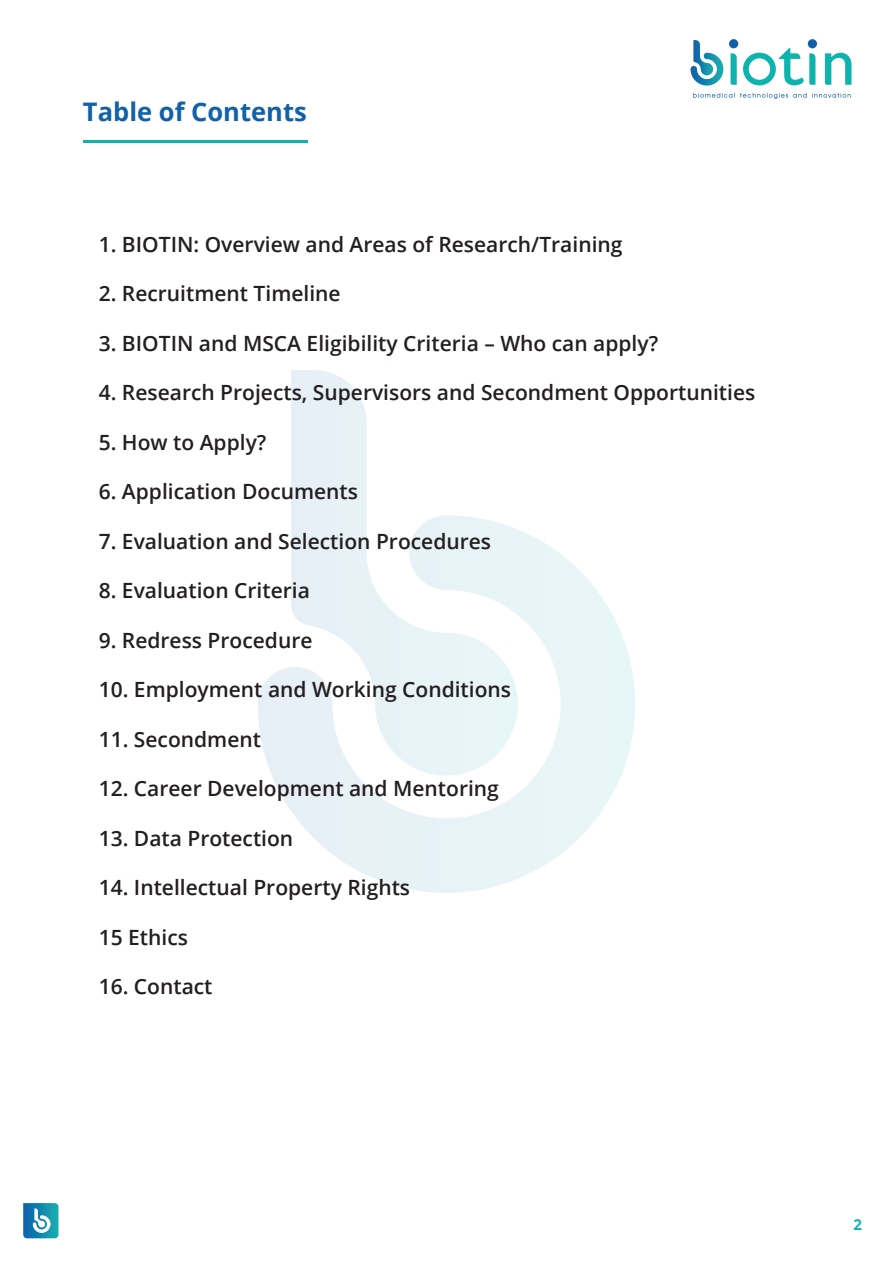
<style>
.page{position:relative;width:893px;height:1263px;background:#fff}
.page>*{position:absolute;margin:0;border:0;box-sizing:border-box;transform-origin:0 0}
.t1{font:700 25.5px "Open Sans";color:#1161aa}
.t2{font:600 21px "Open Sans";color:#231f20}
.t3{font:700 15px "Open Sans";color:#0db3ad}
</style>
<div class="page">
<svg style="left:258px;top:530px;width:377px;height:363px"></svg>
<svg style="left:291px;top:370px;width:227px;height:406px"></svg>
<hr style="left:83px;top:140px;width:224px;height:3px;background:#0db3ad">
<svg style="left:693px;top:93px;width:158px;height:6px"></svg>
<svg style="left:825px;top:52px;width:26px;height:33px"></svg>
<svg style="left:731px;top:53px;width:6px;height:32px"></svg>
<div style="left:729px;top:39px;width:9px;height:9px;background:#1161aa;border-radius:50%"></div>
<div style="left:808px;top:39px;width:9px;height:9px;background:#1161aa;border-radius:50%"></div>
<svg style="left:690px;top:40px;width:33px;height:46px"></svg>
<svg style="left:743px;top:48px;width:72px;height:38px"></svg>
<svg style="left:23px;top:1203px;width:35px;height:35px"></svg>
<p class="t1" style="left:83px;top:94px;width:225px">Table of Contents</p>
<p class="t2" style="left:99px;top:230px;width:525px">1. BIOTIN: Overview and Areas of Research/Training</p>
<p class="t2" style="left:99px;top:279px;width:243px">2. Recruitment Timeline</p>
<p class="t2" style="left:99px;top:329px;width:561px">3. BIOTIN and MSCA Eligibility Criteria – Who can apply?</p>
<p class="t2" style="left:99px;top:378px;width:658px">4. Research Projects, Supervisors and Secondment Opportunities</p>
<p class="t2" style="left:99px;top:428px;width:169px">5. How to Apply?</p>
<p class="t2" style="left:99px;top:477px;width:261px">6. Application Documents</p>
<p class="t2" style="left:99px;top:527px;width:394px">7. Evaluation and Selection Procedures</p>
<p class="t2" style="left:99px;top:576px;width:213px">8. Evaluation Criteria</p>
<p class="t2" style="left:99px;top:626px;width:215px">9. Redress Procedure</p>
<p class="t2" style="left:99px;top:675px;width:414px">10. Employment and Working Conditions</p>
<p class="t2" style="left:99px;top:725px;width:164px">11. Secondment</p>
<p class="t2" style="left:99px;top:774px;width:402px">12. Career Development and Mentoring</p>
<p class="t2" style="left:99px;top:824px;width:196px">13. Data Protection</p>
<p class="t2" style="left:99px;top:873px;width:313px">14. Intellectual Property Rights</p>
<p class="t2" style="left:99px;top:923px;width:91px">15 Ethics</p>
<p class="t2" style="left:99px;top:972px;width:115px">16. Contact</p>
<p class="t3" style="left:853px;top:1213px;width:10px">2</p>
</div>
